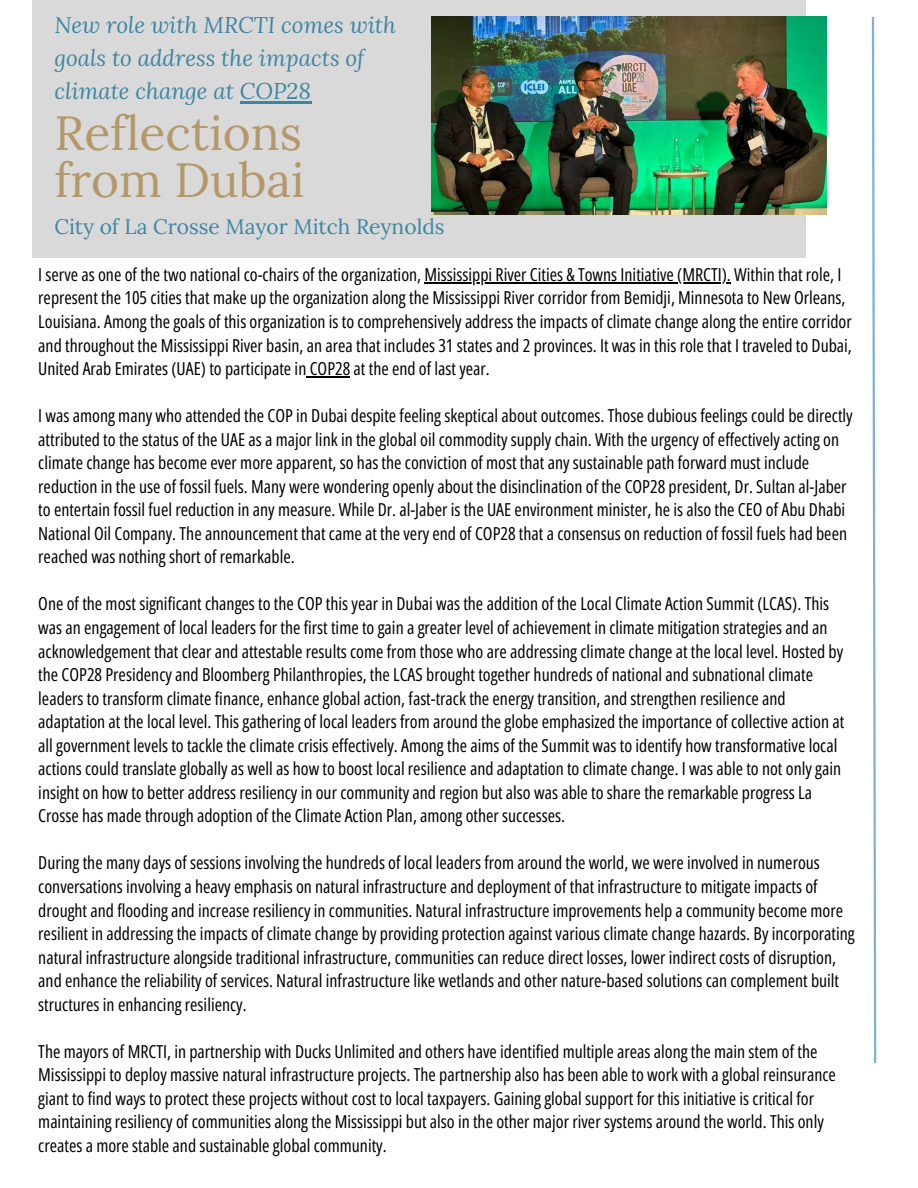
<style>
.page{position:relative;width:918px;height:1188px;background:#fff}
.page>*{position:absolute;margin:0;border:0;box-sizing:border-box;transform-origin:0 0}
.t1{font:47.85px/47.2px "Lora";color:#b49869}
.t2{font:italic 22.5px/32.7px "Lora";color:#3d86a2}
.t3{font:21px "Lora";color:#3d86a2}
.t4{font:17.85px/23.5px "Open Sans Condensed";color:#000}
</style>
<div class="page">
<div style="left:32px;top:0;width:773px;height:258px;background:#d9d9d9"></div>
<img style="left:432px;top:17px;width:394px;height:198px">
<svg style="left:871px;top:17px;width:6px;height:1046px"></svg>
<hr style="left:425px;top:282px;width:306px;height:1px;background:#000">
<hr style="left:306px;top:376px;width:44px;height:1px;background:#000">
<hr style="left:240px;top:101px;width:71px;height:2px;background:#3d86a2">
<p class="t2" style="left:54px;top:9px;width:343px">New role with MRCTI comes with goals to address the impacts of climate change at COP28</p>
<p class="t1" style="left:54px;top:109px;width:252px">Reflections from Dubai</p>
<p class="t3" style="left:54px;top:213px;width:392px">City of La Crosse Mayor Mitch Reynolds</p>
<h2 class="t4" style="left:38px;top:262px;width:805px">I serve as one of the two national co-chairs of the organization, Mississippi River Cities &amp; Towns Initiative (MRCTI). Within that role, I</h2>
<h1 class="t4" style="left:38px;top:286px;width:815px">represent the 105 cities that make up the organization along the Mississippi River corridor from Bemidji, Minnesota to New Orleans, Louisiana. Among the goals of this organization is to comprehensively address the impacts of climate change along the entire corridor and throughout the Mississippi River basin, an area that includes 31 states and 2 provinces. It was in this role that I traveled to Dubai, United Arab Emirates (UAE) to participate in COP28 at the end of last year.</h1>
<h1 class="t4" style="left:38px;top:403px;width:816px">I was among many who attended the COP in Dubai despite feeling skeptical about outcomes. Those dubious feelings could be directly</h1>
<h2 class="t4" style="left:38px;top:427px;width:810px">attributed to the status of the UAE as a major link in the global oil commodity supply chain. With the urgency of effectively acting on climate change has become ever more apparent, so has the conviction of most that any sustainable path forward must include reduction in the use of fossil fuels. Many were wondering openly about the disinclination of the COP28 president, Dr. Sultan al-Jaber to entertain fossil fuel reduction in any measure. While Dr. al-Jaber is the UAE environment minister, he is also the CEO of Abu Dhabi National Oil Company. The announcement that came at the very end of COP28 that a consensus on reduction of fossil fuels had been reached was nothing short of remarkable.</h2>
<h2 class="t4" style="left:38px;top:592px;width:792px">One of the most significant changes to the COP this year in Dubai was the addition of the Local Climate Action Summit (LCAS). This</h2>
<p class="t4" style="left:38px;top:615px;width:807px">was an engagement of local leaders for the first time to gain a greater level of achievement in climate mitigation strategies and an acknowledgement that clear and attestable results come from those who are addressing climate change at the local level. Hosted by the COP28 Presidency and Bloomberg Philanthropies, the LCAS brought together hundreds of national and subnational climate leaders to transform climate finance, enhance global action, fast-track the energy transition, and strengthen resilience and adaptation at the local level. This gathering of local leaders from around the globe emphasized the importance of collective action at all government levels to tackle the climate crisis effectively. Among the aims of the Summit was to identify how transformative local actions could translate globally as well as how to boost local resilience and adaptation to climate change. I was able to not only gain insight on how to better address resiliency in our community and region but also was able to share the remarkable progress La Crosse has made through adoption of the Climate Action Plan, among other successes.</p>
<p class="t4" style="left:38px;top:851px;width:783px">During the many days of sessions involving the hundreds of local leaders from around the world, we were involved in numerous</p>
<p class="t4" style="left:38px;top:874px;width:818px">conversations involving a heavy emphasis on natural infrastructure and deployment of that infrastructure to mitigate impacts of drought and flooding and increase resiliency in communities. Natural infrastructure improvements help a community become more resilient in addressing the impacts of climate change by providing protection against various climate change hazards. By incorporating natural infrastructure alongside traditional infrastructure, communities can reduce direct losses, lower indirect costs of disruption, and enhance the reliability of services. Natural infrastructure like wetlands and other nature-based solutions can complement built structures in enhancing resiliency.</p>
<p class="t4" style="left:38px;top:1039px;width:781px">The mayors of MRCTI, in partnership with Ducks Unlimited and others have identified multiple areas along the main stem of the</p>
<p class="t4" style="left:38px;top:1063px;width:799px">Mississippi to deploy massive natural infrastructure projects. The partnership also has been able to work with a global reinsurance giant to find ways to protect these projects without cost to local taxpayers. Gaining global support for this initiative is critical for maintaining resiliency of communities along the Mississippi but also in the other major river systems around the world. This only creates a more stable and sustainable global community.</p>
</div>
